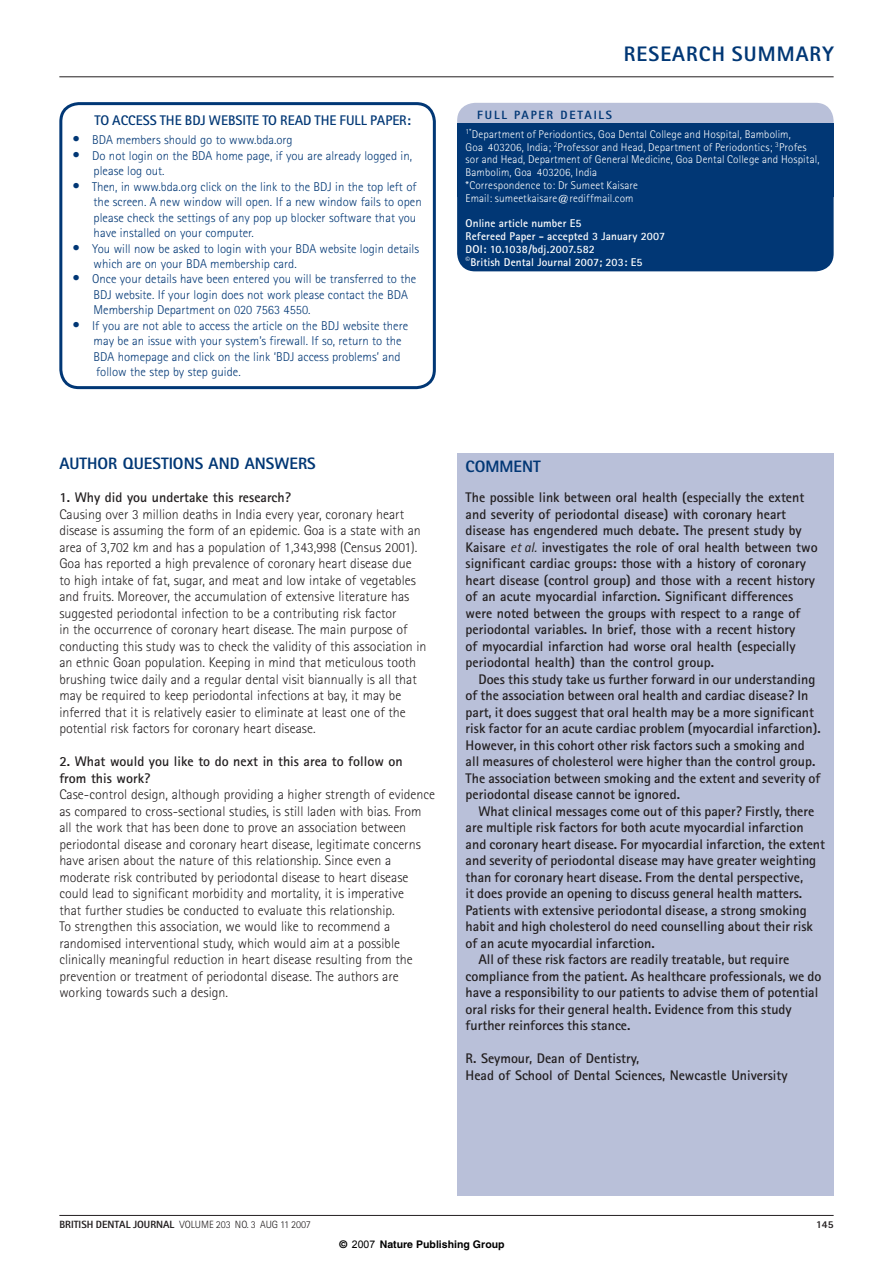
<style>
.page{position:relative;width:893px;height:1263px;background:#fff}
.page>*{position:absolute;margin:0;border:0;box-sizing:border-box;transform-origin:0 0}
.t1{font:800 21px "Rotis Sans Serif";letter-spacing:.05em;color:#013775}
.t2{font:800 16.5px "Rotis Sans Serif";color:#013775}
.t3{font:700 13.95px/16.5px "Rotis Sans Serif";color:#231f20}
.t4{font:300 13.95px/16.5px "Rotis Sans Serif";color:#231f20}
.t5{font:700 13.95px "Rotis Sans Serif";color:#013775}
.t6{font:300 12.75px/15.5px "Rotis Sans Serif";color:#013775}
.t7{font:800 12px "Rotis Sans Serif";letter-spacing:.15em;color:#013775}
.t8{font:300 11.25px/12.8px "Rotis Sans Serif";letter-spacing:.01em;color:#fff}
.t9{font:700 11.25px/12.8px "Rotis Sans Serif";letter-spacing:.01em;color:#fff}
.t10{font:300 10.5px "Rotis Sans Serif";color:#231f20}
.t11{font:700 10.5px "Helvetica";color:#000}
.t12{font:800 10.5px "Rotis Sans Serif";color:#231f20}
.s1{font-weight:400;font-size:15px}
.s2{font-weight:700}
.s3{font-weight:400;font-style:italic}
.s4{font-weight:800}
.s5{font-family:"Arial";font-weight:400}
</style>
<div class="page">
<div style="left:457px;top:453px;width:376px;height:742px;background:#b9c0d9"></div>
<div style="left:457px;top:103px;width:376px;height:108px;background:#b9c0d9;border-radius:18px"></div>
<div style="left:457px;top:124px;width:376px;height:147px;background:#013775;border-radius:18px"></div>
<div style="left:457px;top:124px;width:376px;height:73px;background:#013775"></div>
<hr style="left:59px;top:1215px;width:774px;height:1px;background:#231f20">
<hr style="left:59px;top:77px;width:774px;height:1px;background:#231f20">
<div style="left:59px;top:102px;width:377px;height:287px;border:3px solid #013775;border-radius:18px"></div>
<p class="t5" style="left:94px;top:115px;width:318px">TO ACCESS THE BDJ WEBSITE TO READ THE FULL PAPER:</p>
<p class="t6" style="left:72px;top:134px;width:222px"><span class="s1">•</span> BDA members should go to www.bda.org</p>
<p class="t6" style="left:94px;top:149px;width:320px;text-indent:-21px"><span class="s1">•</span> Do not login on the BDA home page, if you are already logged in, please log out.</p>
<p class="t6" style="left:94px;top:180px;width:329px;text-indent:-21px"><span class="s1">•</span> Then, in www.bda.org click on the link to the BDJ in the top left of the screen. A new window will open. If a new window fails to open please check the settings of any pop up blocker software that you have installed on your computer.</p>
<p class="t6" style="left:94px;top:242px;width:327px;text-indent:-21px"><span class="s1">•</span> You will now be asked to login with your BDA website login details which are on your BDA membership card.</p>
<p class="t6" style="left:94px;top:273px;width:324px;text-indent:-21px"><span class="s1">•</span> Once your details have been entered you will be transferred to the<br>BDJ website. If your login does not work please contact the BDA<br>Membership Department on 020 7563 4550.</p>
<p class="t6" style="left:94px;top:319px;width:316px;text-indent:-21px"><span class="s1">•</span> If you are not able to access the article on the BDJ website there may be an issue with your system’s firewall. If so, return to the BDA homepage and click on the link ‘BDJ access problems’ and follow the step by step guide.</p>
<p class="t1" style="left:623px;top:47px;width:211px">RESEARCH SUMMARY</p>
<p class="t7" style="left:477px;top:110px;width:136px">FULL PAPER DETAILS</p>
<p class="t8" style="left:465px;top:129px;width:355px"><sup>1*</sup>Department of Periodontics, Goa Dental College and Hospital, Bambolim,<br>Goa 403206, India; <sup>2</sup>Professor and Head, Department of Periodontics; <sup>3</sup>Profes sor and Head, Department of General Medicine, Goa Dental College and Hospital, Bambolim, Goa 403206, India<br>*Correspondence to: Dr Sumeet Kaisare<br>Email: sumeetkaisare@rediffmail.com</p>
<p class="t9" style="left:465px;top:218px;width:201px">Online article number E5<br>Refereed Paper - accepted 3 January 2007<br>DOI: 10.1038/bdj.2007.582<br><sup>©</sup>British Dental Journal 2007; 203: E5</p>
<p class="t2" style="left:59px;top:458px;width:258px">AUTHOR QUESTIONS AND ANSWERS</p>
<p class="t4" style="left:59px;top:491px;width:369px"><span class="s2">1. Why did you undertake this research?<br></span>Causing over 3 million deaths in India every year, coronary heart disease is assuming the form of an epidemic. Goa is a state with an area of 3,702 km and has a population of 1,343,998 (Census 2001).<br>Goa has reported a high prevalence of coronary heart disease due<br>to high intake of fat, sugar, and meat and low intake of vegetables and fruits. Moreover, the accumulation of extensive literature has suggested periodontal infection to be a contributing risk factor<br>in the occurrence of coronary heart disease. The main purpose of conducting this study was to check the validity of this association in an ethnic Goan population. Keeping in mind that meticulous tooth brushing twice daily and a regular dental visit biannually is all that may be required to keep periodontal infections at bay, it may be inferred that it is relatively easier to eliminate at least one of the potential risk factors for coronary heart disease.</p>
<p class="t4" style="left:59px;top:755px;width:377px"><span class="s2">2. What would you like to do next in this area to follow on<br>from this work?<br></span>Case-control design, although providing a higher strength of evidence as compared to cross-sectional studies, is still laden with bias. From all the work that has been done to prove an association between periodontal disease and coronary heart disease, legitimate concerns have arisen about the nature of this relationship. Since even a moderate risk contributed by periodontal disease to heart disease could lead to significant morbidity and mortality, it is imperative<br>that further studies be conducted to evaluate this relationship.<br>To strengthen this association, we would like to recommend a randomised interventional study, which would aim at a possible clinically meaningful reduction in heart disease resulting from the prevention or treatment of periodontal disease. The authors are working towards such a design.</p>
<p class="t2" style="left:465px;top:461px;width:77px">COMMENT</p>
<p class="t3" style="left:465px;top:491px;width:340px">The possible link between oral health (especially the extent</p>
<p class="t3" style="left:465px;top:507px;width:322px">and severity of periodontal disease) with coronary heart</p>
<p class="t3" style="left:465px;top:524px;width:337px">disease has engendered much debate. The present study by</p>
<p class="t3" style="left:465px;top:540px;width:353px">Kaisare <span class="s3">et al.</span> investigates the role of oral health between two</p>
<p class="t3" style="left:465px;top:557px;width:342px">significant cardiac groups: those with a history of coronary</p>
<p class="t3" style="left:465px;top:573px;width:351px">heart disease (control group) and those with a recent history</p>
<p class="t3" style="left:465px;top:590px;width:329px">of an acute myocardial infarction. Significant differences</p>
<p class="t3" style="left:465px;top:606px;width:336px">were noted between the groups with respect to a range of</p>
<p class="t3" style="left:465px;top:623px;width:331px">periodontal variables. In brief, those with a recent history</p>
<p class="t3" style="left:465px;top:639px;width:331px">of myocardial infarction had worse oral health (especially</p>
<p class="t3" style="left:465px;top:656px;width:250px">periodontal health) than the control group.</p>
<p class="t3" style="left:478px;top:672px;width:338px">Does this study take us further forward in our understanding</p>
<p class="t3" style="left:465px;top:689px;width:344px">of the association between oral health and cardiac disease? In</p>
<p class="t3" style="left:465px;top:705px;width:350px">part, it does suggest that oral health may be a more significant</p>
<p class="t3" style="left:465px;top:722px;width:356px">risk factor for an acute cardiac problem (myocardial infarction).</p>
<p class="t3" style="left:465px;top:738px;width:340px">However, in this cohort other risk factors such a smoking and</p>
<p class="t3" style="left:465px;top:755px;width:351px">all measures of cholesterol were higher than the control group.</p>
<p class="t3" style="left:465px;top:771px;width:356px">The association between smoking and the extent and severity of</p>
<p class="t3" style="left:465px;top:788px;width:216px">periodontal disease cannot be ignored.</p>
<p class="t3" style="left:478px;top:804px;width:337px">What clinical messages come out of this paper? Firstly, there</p>
<p class="t3" style="left:465px;top:821px;width:339px">are multiple risk factors for both acute myocardial infarction</p>
<p class="t3" style="left:465px;top:837px;width:361px">and coronary heart disease. For myocardial infarction, the extent</p>
<p class="t3" style="left:465px;top:854px;width:352px">and severity of periodontal disease may have greater weighting</p>
<p class="t3" style="left:465px;top:870px;width:339px">than for coronary heart disease. From the dental perspective,</p>
<p class="t3" style="left:465px;top:887px;width:338px">it does provide an opening to discuss general health matters.</p>
<p class="t3" style="left:465px;top:903px;width:342px">Patients with extensive periodontal disease, a strong smoking</p>
<p class="t3" style="left:465px;top:920px;width:349px">habit and high cholesterol do need counselling about their risk</p>
<p class="t3" style="left:465px;top:936px;width:191px">of an acute myocardial infarction.</p>
<p class="t3" style="left:478px;top:953px;width:312px">All of these risk factors are readily treatable, but require</p>
<p class="t3" style="left:465px;top:969px;width:357px">compliance from the patient. As healthcare professionals, we do</p>
<p class="t3" style="left:465px;top:986px;width:354px">have a responsibility to our patients to advise them of potential</p>
<p class="t3" style="left:465px;top:1002px;width:327px">oral risks for their general health. Evidence from this study</p>
<p class="t3" style="left:465px;top:1019px;width:166px">further reinforces this stance.</p>
<p class="t3" style="left:465px;top:1052px;width:323px">R. Seymour, Dean of Dentistry,<br>Head of School of Dental Sciences, Newcastle University</p>
<p class="t10" style="left:59px;top:1221px;width:253px"><span class="s4">BRITISH DENTAL JOURNAL</span> VOLUME 203 NO. 3 AUG 11 2007</p>
<p class="t12" style="left:816px;top:1221px;width:19px">145</p>
<p class="t11" style="left:339px;top:1238px;width:166px">© <span class="s5">2007</span> Nature Publishing Group</p>
</div>
